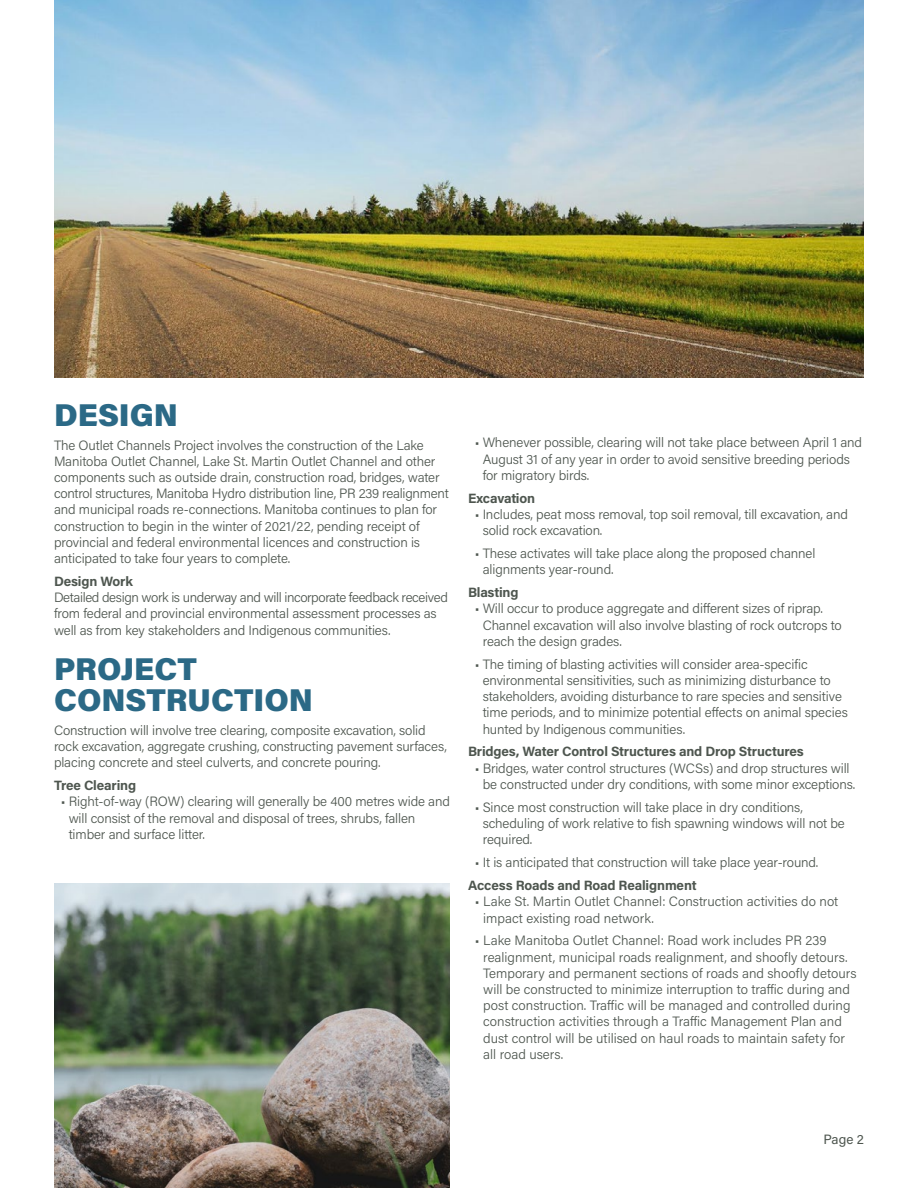
<style>
.page{position:relative;width:918px;height:1188px;background:#fff}
.page>*{position:absolute;margin:0;border:0;box-sizing:border-box;transform-origin:0 0}
.t1{font:900 31.5px/31.5px "Acumin Pro";color:#2b6986}
.Body_Copy{font:300 13.5px/16.2px "Acumin Pro";letter-spacing:-.01em;color:#4e564f}
.Subhead{font:700 13.5px "Acumin Pro";letter-spacing:-.01em;color:#4e564f}
.t2{font:13.5px "Acumin Pro";color:#4e564f}
</style>
<div class="page">
<img style="left:54px;top:0;width:810px;height:378px">
<img style="left:54px;top:883px;width:396px;height:305px">
<p class="t1" style="left:54px;top:398px;width:126px">DESIGN</p>
<p class="Body_Copy" style="left:54px;top:436px;width:396px">The Outlet Channels Project involves the construction of the Lake Manitoba Outlet Channel, Lake St. Martin Outlet Channel and other components such as outside drain, construction road, bridges, water control structures, Manitoba Hydro distribution line, PR 239 realignment and municipal roads re-connections. Manitoba continues to plan for construction to begin in the winter of 2021/22, pending receipt of provincial and federal environmental licences and construction is anticipated to take four years to complete.</p>
<p class="Subhead" style="left:54px;top:572px;width:80px">Design Work</p>
<p class="Body_Copy" style="left:54px;top:589px;width:395px">Detailed design work is underway and will incorporate feedback received from federal and provincial environmental assessment processes as well as from key stakeholders and Indigenous communities.</p>
<p class="t1" style="left:54px;top:651px;width:261px">PROJECT<br>CONSTRUCTION</p>
<p class="Body_Copy" style="left:54px;top:722px;width:394px">Construction will involve tree clearing, composite excavation, solid rock excavation, aggregate crushing, constructing pavement surfaces, placing concrete and steel culverts, and concrete pouring.</p>
<p class="Subhead" style="left:54px;top:776px;width:84px">Tree Clearing</p>
<p class="Body_Copy" style="left:69px;top:793px;width:383px;text-indent:-8px">• Right-of-way (ROW) clearing will generally be 400 metres wide and will consist of the removal and disposal of trees, shrubs, fallen timber and surface litter.</p>
<p class="Body_Copy" style="left:483px;top:434px;width:381px;text-indent:-8px">• Whenever possible, clearing will not take place between April 1 and<br>August 31 of any year in order to avoid sensitive breeding periods for migratory birds.</p>
<p class="Subhead" style="left:468px;top:488px;width:69px">Excavation</p>
<p class="Body_Copy" style="left:483px;top:506px;width:367px;text-indent:-8px">• Includes, peat moss removal, top soil removal, till excavation, and solid rock excavation.</p>
<p class="Body_Copy" style="left:483px;top:545px;width:334px;text-indent:-8px">• These activates will take place along the proposed channel alignments year-round.</p>
<p class="Subhead" style="left:468px;top:583px;width:52px">Blasting</p>
<p class="Body_Copy" style="left:483px;top:600px;width:361px;text-indent:-8px">• Will occur to produce aggregate and different sizes of riprap.<br>Channel excavation will also involve blasting of rock outcrops to reach the design grades.</p>
<p class="Body_Copy" style="left:483px;top:655px;width:367px;text-indent:-8px">• The timing of blasting activities will consider area-specific environmental sensitivities, such as minimizing disturbance to stakeholders, avoiding disturbance to rare species and sensitive time periods, and to minimize potential effects on animal species hunted by Indigenous communities.</p>
<p class="Subhead" style="left:468px;top:742px;width:337px">Bridges, Water Control Structures and Drop Structures</p>
<p class="Body_Copy" style="left:475px;top:759px;width:382px;text-align:center">• Bridges, water control structures (WCSs) and drop structures will be constructed under dry conditions, with some minor exceptions.</p>
<p class="Body_Copy" style="left:483px;top:798px;width:364px;text-indent:-8px">• Since most construction will take place in dry conditions, scheduling of work relative to fish spawning windows will not be required.</p>
<p class="Body_Copy" style="left:475px;top:854px;width:345px">• It is anticipated that construction will take place year-round.</p>
<p class="Subhead" style="left:468px;top:876px;width:230px">Access Roads and Road Realignment</p>
<p class="Body_Copy" style="left:483px;top:893px;width:357px;text-indent:-8px">• Lake St. Martin Outlet Channel: Construction activities do not impact existing road network.</p>
<p class="Body_Copy" style="left:483px;top:932px;width:375px;text-indent:-8px">• Lake Manitoba Outlet Channel: Road work includes PR 239 realignment, municipal roads realignment, and shoofly detours.<br>Temporary and permanent sections of roads and shoofly detours will be constructed to minimize interruption to traffic during and post construction. Traffic will be managed and controlled during construction activities through a Traffic Management Plan and dust control will be utilised on haul roads to maintain safety for all road users.</p>
<p class="t2" style="left:824px;top:1130px;width:42px">Page 2</p>
</div>
